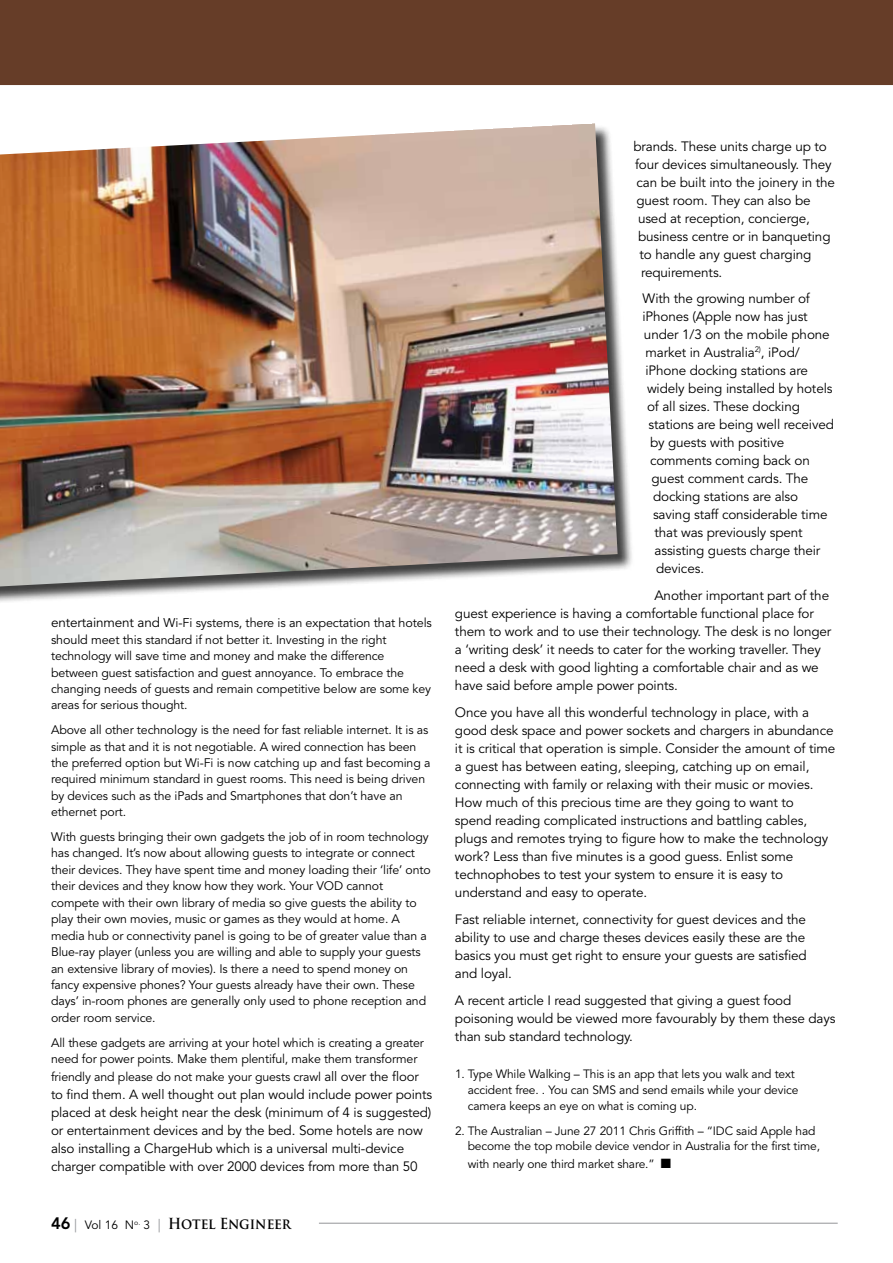
<style>
.page{position:relative;width:893px;height:1263px;background:#fff}
.page>*{position:absolute;margin:0;border:0;box-sizing:border-box;transform-origin:0 0}
.t1{font:700 14.85px "Trajan Pro";letter-spacing:-.01em;color:#000;scale:.91 1}
.t2{font:13.5px/18px "Avenir";letter-spacing:-.01em;color:#000}
.t3{font:13.2px "Avenir";letter-spacing:-.01em;color:#000}
.t4{font:12.6px "Avenir";letter-spacing:-.01em;color:#000}
.t5{font:12.3px/16.5px "Avenir";letter-spacing:-.01em;color:#000}
.t6{font:12px/15.8px "Avenir";letter-spacing:-.01em;color:#000}
.s1{font-size:13.5px}
.s2{font-size:12.6px}
.s3{font-size:13.2px}
.s4{font-family:"Avenir";font-weight:800;font-size:16.5px}
.s5{font-family:"Avenir";font-weight:400;font-size:13.5px;color:#939598}
.s6{font-family:"Avenir";font-weight:400;font-size:12px}
</style>
<div class="page">
<hr style="left:319px;top:1223px;width:519px;height:1px;background:#939598">
<div style="left:0;top:125px;width:635px;height:480px;background:#000;opacity:.75"></div>
<img style="left:0;top:123px;width:618px;height:463px">
<div style="left:0;top:0;width:893px;height:85px;background:#663d28"></div>
<p class="t4" style="left:51px;top:615px;width:382px"><span class="s1">entertainment and</span> Wi-Fi systems, there is an expectation that hotels</p>
<p class="t5" style="left:51px;top:631px;width:382px"><span class="s2">should meet this</span> standard if not better it. Investing in the right technology will save time and money and make the difference between guest satisfaction and guest annoyance. To embrace the changing needs of guests and remain competitive below are some key areas for serious thought.</p>
<p class="t5" style="left:51px;top:722px;width:381px">Above all other technology is the need for fast reliable internet. It is as simple as that and it is not negotiable. A wired connection has been the preferred option but Wi-Fi is now catching up and fast becoming a required minimum standard in guest rooms. This need is being driven by devices such as the iPads and Smartphones that don’t have an ethernet port.</p>
<p class="t5" style="left:51px;top:829px;width:381px">With guests bringing their own gadgets the job of in room technology has changed. It’s now about allowing guests to integrate or connect their devices. They have spent time and money loading their ‘life’ onto their devices and they know how they work. Your VOD cannot compete with their own library of media so give guests the ability to play their own movies, music or games as they would at home. A media hub or connectivity panel is going to be of greater value than a Blue-ray player (unless you are willing and able to supply your guests an extensive library of movies). Is there a need to spend money on fancy expensive phones? Your guests already have their own. These days’ in-room phones are generally only used to phone reception and order room service.</p>
<p class="t5" style="left:51px;top:1034px;width:375px">All these gadgets are arriving at your hotel which is creating a greater need for power points. Make them plentiful, make them transformer</p>
<p class="t5" style="left:51px;top:1068px;width:369px">friendly and please do not make your guests crawl <span class="s3">all over the floor</span></p>
<p class="t3" style="left:51px;top:1086px;width:383px">to find them. A well thought out plan <span class="s1">would include power points</span></p>
<p class="t2" style="left:51px;top:1103px;width:382px">placed at desk height near the desk (minimum of 4 is suggested) or entertainment devices and by the bed. Some hotels are now also installing a ChargeHub which is a universal multi-device charger compatible with over 2000 devices from more than 50</p>
<p class="t1" style="left:51px;top:1214px;width:265px"><span class="s4">46</span> <span class="s5">|</span> <span class="s6">Vol 16 N</span><sup>o.</sup> <span class="s6">3</span> <span class="s5">|</span> Hotel Engineer</p>
<p class="t2" style="left:633px;top:137px;width:195px">brands. These units charge up to</p>
<p class="t2" style="left:635px;top:155px;width:198px">four devices simultaneously. They</p>
<p class="t2" style="left:636px;top:173px;width:200px">can be built into the joinery in the</p>
<p class="t2" style="left:636px;top:191px;width:176px">guest room. They can also be</p>
<p class="t2" style="left:638px;top:209px;width:173px">used at reception, concierge,</p>
<p class="t2" style="left:638px;top:227px;width:194px">business centre or in banqueting</p>
<p class="t2" style="left:639px;top:245px;width:173px">to handle any guest charging</p>
<p class="t2" style="left:641px;top:263px;width:83px">requirements.</p>
<p class="t2" style="left:642px;top:290px;width:169px">With the growing number of</p>
<p class="t2" style="left:642px;top:307px;width:167px">iPhones (Apple now has just</p>
<p class="t2" style="left:644px;top:325px;width:187px">under 1/3 on the mobile phone</p>
<p class="t2" style="left:645px;top:343px;width:156px">market in Australia<sup>2)</sup>, iPod/</p>
<p class="t2" style="left:645px;top:362px;width:164px">iPhone docking stations are</p>
<p class="t2" style="left:647px;top:380px;width:187px">widely being installed by hotels</p>
<p class="t2" style="left:647px;top:398px;width:155px">of all sizes. These docking</p>
<p class="t2" style="left:648px;top:416px;width:187px">stations are being well received</p>
<p class="t2" style="left:650px;top:434px;width:136px">by guests with positive</p>
<p class="t2" style="left:650px;top:452px;width:161px">comments coming back on</p>
<p class="t2" style="left:651px;top:470px;width:158px">guest comment cards. The</p>
<p class="t2" style="left:653px;top:488px;width:147px">docking stations are also</p>
<p class="t2" style="left:653px;top:506px;width:176px">saving staff considerable time</p>
<p class="t2" style="left:654px;top:524px;width:150px">that was previously spent</p>
<p class="t2" style="left:654px;top:542px;width:167px">assisting guests charge their</p>
<p class="t2" style="left:656px;top:559px;width:50px">devices.</p>
<p class="t2" style="left:455px;top:586px;width:378px;text-indent:200px">Another important part of the guest experience is having a comfortable functional place for them to work and to use their technology. The desk is no longer a ‘writing desk’ it needs to cater for the working traveller. They need a desk with good lighting a comfortable chair and as we have said before ample power points.</p>
<p class="t2" style="left:455px;top:703px;width:382px">Once you have all this wonderful technology in place, with a good desk space and power sockets and chargers in abundance it is critical that operation is simple. Consider the amount of time a guest has between eating, sleeping, catching up on email, connecting with family or relaxing with their music or movies.<br>How much of this precious time are they going to want to<br>spend reading complicated instructions and battling cables, plugs and remotes trying to figure how to make the technology work? Less than five minutes is a good guess. Enlist some technophobes to test your system to ensure it is easy to understand and easy to operate.</p>
<p class="t2" style="left:455px;top:910px;width:353px;text-align:justify">Fast reliable internet, connectivity for guest devices and the ability to use and charge theses devices easily these are the basics you must get right to ensure your guests are satisfied and loyal.</p>
<p class="t2" style="left:455px;top:991px;width:382px">A recent article I read suggested that giving a guest food poisoning would be viewed more favourably by them these days than sub standard technology.</p>
<p class="t6" style="left:468px;top:1067px;width:332px;text-indent:-13px">1. Type While Walking – This is an app that lets you walk and text accident free. . You can SMS and send emails while your device camera keeps an eye on what is coming up.</p>
<p class="t6" style="left:468px;top:1123px;width:354px;text-indent:-13px">2. The Australian – June 27 2011 Chris Griffith – “IDC said Apple had become the top mobile device vendor in Australia for the first time,</p>
<p class="t6" style="left:468px;top:1157px;width:205px">with nearly one third market share.” ■</p>
</div>
